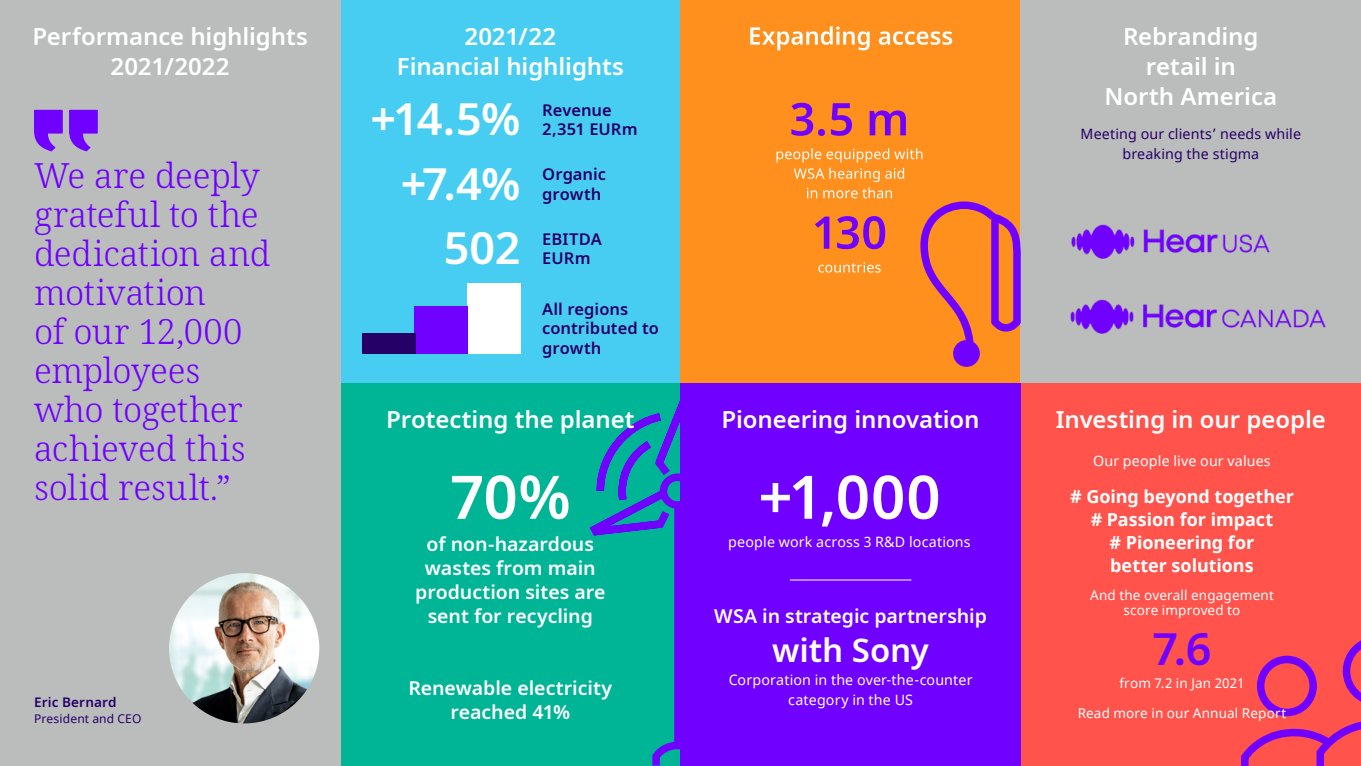
<style>
.page{position:relative;width:1361px;height:766px;background:#fff}
.page>*{position:absolute;margin:0;border:0;box-sizing:border-box;transform-origin:0 0}
.t1{font:600 60px "Noto Sans";color:#fff}
.t2{font:600 45px/64.3px "Noto Sans";color:#fff;text-align:right}
.t3{font:600 45px "Noto Sans";color:#7000ff}
.t4{font:300 34.5px/39px "Noto Serif";letter-spacing:-.005em;color:#7000ff}
.t5{font:600 33px "Noto Sans";letter-spacing:-.005em;color:#fff}
.t6{font:600 24px/30px "Noto Sans";letter-spacing:-.005em;color:#fff;text-align:center}
.t7{font:600 19.5px/24px "Noto Sans";letter-spacing:-.005em;color:#fff;text-align:center}
.t8{font:700 18px/23px "Noto Sans";letter-spacing:-.005em;color:#fff;text-align:center}
.t9{font:600 16.5px/19.5px "Noto Sans";color:#250067}
.t10{font:14.25px/19.5px "Noto Sans";letter-spacing:.01em;color:#fff;text-align:center}
.t11{font:14.25px/19.5px "Noto Sans";letter-spacing:.01em;color:#250067;text-align:center}
.t12{font:13.5px/15px "Noto Sans";letter-spacing:.01em;color:#fff;text-align:center}
.t13{font:600 13.5px "Noto Sans";letter-spacing:.01em;color:#250067}
.t14{font:12px "Noto Sans";letter-spacing:.015em;color:#250067}
</style>
<div class="page">
<div style="left:1020px;top:383px;width:341px;height:382px;background:#ff534b"></div>
<div style="left:340px;top:0;width:340px;height:383px;background:#48cdf2"></div>
<div style="left:340px;top:383px;width:340px;height:382px;background:#00b496"></div>
<div style="left:467px;top:282px;width:53px;height:71px;background:#fff"></div>
<div style="left:414px;top:306px;width:53px;height:47px;background:#7000ff"></div>
<div style="left:362px;top:333px;width:53px;height:20px;background:#250067"></div>
<svg style="left:589px;top:401px;width:91px;height:135px"></svg>
<div style="left:674px;top:506px;width:8px;height:240px;background:#7000ff"></div>
<svg style="left:652px;top:741px;width:28px;height:24px"></svg>
<div style="left:680px;top:383px;width:340px;height:382px;background:#7000ff"></div>
<div style="left:680px;top:0;width:340px;height:383px;background:#ff901e"></div>
<svg style="left:750px;top:26px;width:202px;height:24px"></svg>
<svg style="left:818px;top:262px;width:62px;height:10px"></svg>
<svg style="left:815px;top:216px;width:70px;height:33px"></svg>
<svg style="left:794px;top:168px;width:110px;height:30px"></svg>
<svg style="left:776px;top:148px;width:146px;height:14px"></svg>
<svg style="left:791px;top:103px;width:115px;height:33px"></svg>
<div style="left:1020px;top:0;width:341px;height:383px;background:#bbbcbc"></div>
<div style="left:0;top:0;width:340px;height:765px;background:#bbbcbc"></div>
<svg style="left:1241px;top:640px;width:120px;height:125px"></svg>
<img style="left:1070px;top:299px;width:256px;height:35px">
<img style="left:1071px;top:224px;width:199px;height:35px">
<div style="left:953px;top:340px;width:27px;height:27px;background:#7000ff;border-radius:50%"></div>
<svg style="left:920px;top:201px;width:101px;height:159px"></svg>
<svg style="left:34px;top:110px;width:29px;height:41px"></svg>
<svg style="left:69px;top:110px;width:29px;height:41px"></svg>
<img style="left:169px;top:573px;width:150px;height:150px;border-radius:75px">
<hr style="left:790px;top:579px;width:121px;height:1px;background:#fff">
<p class="t6" style="left:32px;top:21px;width:277px">Performance highlights<br>2021/2022</p>
<h3 class="t4" style="left:34px;top:157px;width:238px">We are deeply grateful to the dedication and motivation<br>of our 12,000 employees who together achieved this solid result.”</h3>
<p class="t13" style="left:34px;top:692px;width:84px">Eric Bernard</p>
<p class="t14" style="left:34px;top:710px;width:109px">President and CEO</p>
<p class="t6" style="left:397px;top:21px;width:228px">2021/22<br>Financial highlights</p>
<h2 class="t2" style="left:370px;top:88px;width:152px">+14.5% +7.4%<br>502</h2>
<p class="t9" style="left:542px;top:100px;width:97px">Revenue<br>2,351 EURm</p>
<p class="t9" style="left:542px;top:165px;width:65px">Organic growth</p>
<p class="t9" style="left:542px;top:229px;width:61px">EBITDA<br>EURm</p>
<p class="t9" style="left:542px;top:299px;width:118px">All regions contributed to growth</p>
<p class="t6" style="left:1104px;top:21px;width:174px">Rebranding retail in<br>North America</p>
<p class="t11" style="left:1080px;top:125px;width:222px">Meeting our clients’ needs while breaking the stigma</p>
<p class="t6" style="left:386px;top:404px;width:250px">Protecting the planet</p>
<p class="t6" style="left:1056px;top:404px;width:272px">Investing in our people</p>
<p class="t6" style="left:721px;top:404px;width:259px">Pioneering innovation</p>
<h1 class="t1" style="left:450px;top:454px;width:122px">70%</h1>
<p class="t7" style="left:415px;top:532px;width:192px">of non-hazardous wastes from main production sites are sent for recycling</p>
<p class="t7" style="left:408px;top:676px;width:205px">Renewable electricity reached 41%</p>
<h1 class="t1" style="left:758px;top:454px;width:184px">+1,000</h1>
<p class="t10" style="left:728px;top:532px;width:244px">people work across 3 R&amp;D locations</p>
<p class="t7" style="left:714px;top:604px;width:274px">WSA in strategic partnership</p>
<h3 class="t5" style="left:772px;top:626px;width:158px">with Sony</h3>
<p class="t10" style="left:728px;top:670px;width:245px">Corporation in the over-the-counter category in the US</p>
<p class="t10" style="left:1093px;top:451px;width:179px">Our people live our values</p>
<p class="t8" style="left:1070px;top:485px;width:225px"># Going beyond together # Passion for impact<br># Pioneering for<br>better solutions</p>
<p class="t12" style="left:1090px;top:587px;width:185px">And the overall engagement score improved to</p>
<h2 class="t3" style="left:1152px;top:617px;width:61px">7.6</h2>
<p class="t12" style="left:1119px;top:675px;width:127px">from 7.2 in Jan 2021</p>
<p class="t12" style="left:1077px;top:706px;width:210px">Read more in our Annual Report</p>
</div>
